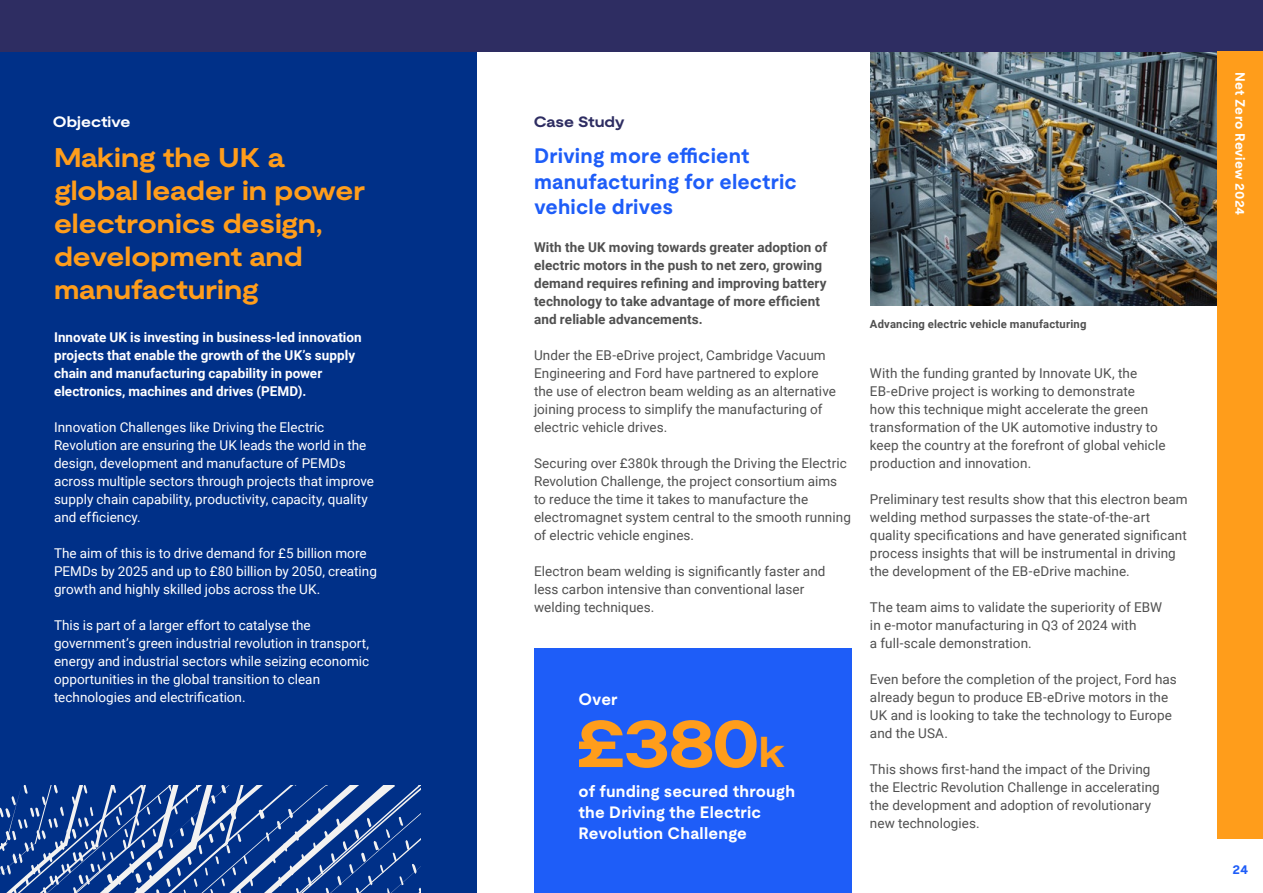
<style>
.page{position:relative;width:1263px;height:893px;background:#fff}
.page>*{position:absolute;margin:0;border:0;box-sizing:border-box;transform-origin:0 0}
.t1{font:700 expanded 72px "Moderat";color:#ff9d1b}
.t2{font:700 expanded 27px/33px "Moderat";color:#ff9d1b}
.t3{font:700 21px/25.5px "Moderat";letter-spacing:.005em;color:#1e5df8}
.t4{font:700 16.5px/21px "Moderat";letter-spacing:.01em;color:#fff}
.t5{font:700 expanded 15px "Moderat";color:#fff}
.t6{font:700 expanded 15px "Moderat";letter-spacing:-.005em;color:#2e2d62}
.t7{font:13.5px/18px "Roboto";letter-spacing:.005em;color:#505050}
.t8{font:13.5px/18px "Roboto";color:#fff}
.t9{font:700 13.5px/18px "Roboto";letter-spacing:.01em;color:#505050}
.t10{font:700 13.5px/18px "Roboto";letter-spacing:.005em;color:#fff}
.t11{font:700 13.5px "Moderat";letter-spacing:.01em;color:#fff}
.t12{font:700 13.5px "Moderat";color:#1e5df8}
.t13{font:700 11.25px "Roboto";letter-spacing:.02em;color:#505050}
.s1{font-size:42px}
</style>
<div class="page">
<div style="left:0;top:52px;width:477px;height:841px;background:#003088"></div>
<div style="left:534px;top:648px;width:318px;height:245px;background:#1e5df8"></div>
<svg style="left:0;top:786px;width:420px;height:107px"></svg>
<img style="left:870px;top:52px;width:348px;height:254px">
<div style="left:0;top:0;width:1263px;height:52px;background:#2e2d62"></div>
<div style="left:1218px;top:52px;width:45px;height:787px;background:#ff9d1b"></div>
<p class="t5" style="left:53px;top:110px;width:79px">Objective</p>
<p class="t6" style="left:534px;top:110px;width:92px">Case Study</p>
<h2 class="t2" style="left:54px;top:140px;width:313px">Making the UK a global leader in power electronics design, development and manufacturing</h2>
<p class="t10" style="left:54px;top:328px;width:309px">Innovate UK is investing in business-led innovation projects that enable the growth of the UK’s supply chain and manufacturing capability in power electronics, machines and drives (PEMD).</p>
<p class="t8" style="left:54px;top:418px;width:321px">Innovation Challenges like Driving the Electric Revolution are ensuring the UK leads the world in the design, development and manufacture of PEMDs across multiple sectors through projects that improve supply chain capability, productivity, capacity, quality and efficiency.</p>
<p class="t8" style="left:54px;top:544px;width:324px">The aim of this is to drive demand for £5 billion more<br>PEMDs by 2025 and up to £80 billion by 2050, creating growth and highly skilled jobs across the UK.</p>
<p class="t8" style="left:54px;top:616px;width:317px">This is part of a larger effort to catalyse the government’s green industrial revolution in transport, energy and industrial sectors while seizing economic opportunities in the global transition to clean technologies and electrification.</p>
<h3 class="t3" style="left:534px;top:142px;width:264px">Driving more efficient manufacturing for electric vehicle drives</h3>
<p class="t9" style="left:534px;top:238px;width:295px">With the UK moving towards greater adoption of electric motors in the push to net zero, growing demand requires refining and improving battery technology to take advantage of more efficient and reliable advancements.</p>
<p class="t7" style="left:534px;top:346px;width:303px">Under the EB-eDrive project, Cambridge Vacuum Engineering and Ford have partnered to explore the use of electron beam welding as an alternative joining process to simplify the manufacturing of electric vehicle drives.</p>
<p class="t7" style="left:534px;top:454px;width:318px">Securing over £380k through the Driving the Electric Revolution Challenge, the project consortium aims to reduce the time it takes to manufacture the electromagnet system central to the smooth running of electric vehicle engines.</p>
<p class="t7" style="left:534px;top:562px;width:293px">Electron beam welding is significantly faster and less carbon intensive than conventional laser welding techniques.</p>
<p class="t4" style="left:578px;top:688px;width:41px">Over</p>
<h1 class="t1" style="left:575px;top:686px;width:212px">£380<span class="s1">k</span></h1>
<p class="t4" style="left:578px;top:780px;width:218px">of funding secured through the Driving the Electric<br>Revolution Challenge</p>
<p class="t13" style="left:870px;top:317px;width:218px">Advancing electric vehicle manufacturing</p>
<p class="t7" style="left:870px;top:364px;width:297px">With the funding granted by Innovate UK, the EB-eDrive project is working to demonstrate<br>how this technique might accelerate the green transformation of the UK automotive industry to keep the country at the forefront of global vehicle production and innovation.</p>
<p class="t7" style="left:870px;top:490px;width:319px">Preliminary test results show that this electron beam welding method surpasses the state-of-the-art quality specifications and have generated significant process insights that will be instrumental in driving the development of the EB-eDrive machine.</p>
<p class="t7" style="left:870px;top:598px;width:294px">The team aims to validate the superiority of EBW in e-motor manufacturing in Q3 of 2024 with<br>a full-scale demonstration.</p>
<p class="t7" style="left:870px;top:670px;width:308px">Even before the completion of the project, Ford has already begun to produce EB-eDrive motors in the UK and is looking to take the technology to Europe and the USA.</p>
<p class="t7" style="left:870px;top:760px;width:291px">This shows first-hand the impact of the Driving the Electric Revolution Challenge in accelerating the development and adoption of revolutionary new technologies.</p>
<p class="t11" style="left:1250px;top:72px;width:145px;rotate:90deg">Net Zero Review 2024</p>
<p class="t12" style="left:1232px;top:859px;width:17px">24</p>
</div>
